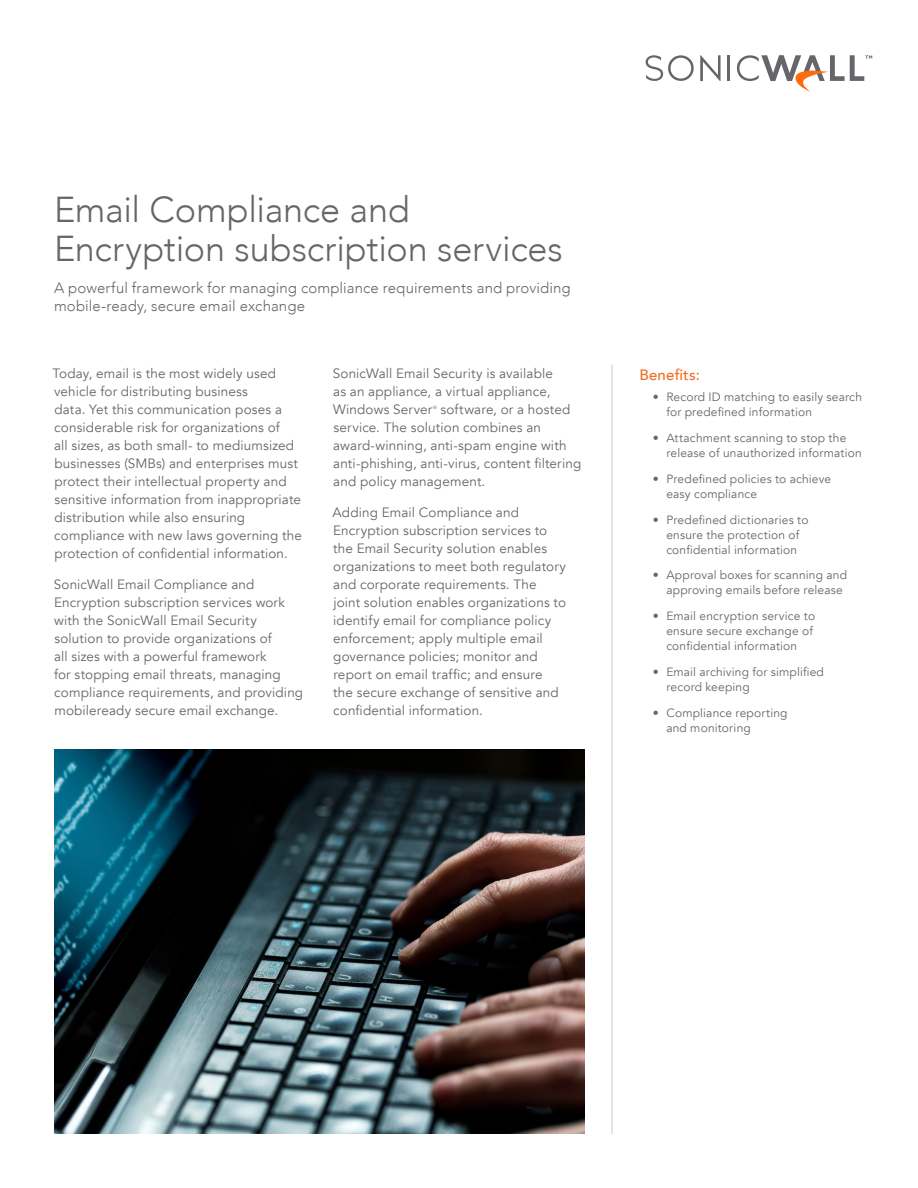
<style>
.page{position:relative;width:918px;height:1188px;background:#fff}
.page>*{position:absolute;margin:0;border:0;box-sizing:border-box;transform-origin:0 0}
.t1{font:300 36px/39px "Avenir";letter-spacing:-.005em;color:#65666a}
.t2{font:300 15px/18px "Avenir";letter-spacing:.01em;color:#65666a}
.t3{font:500 15px "Avenir";letter-spacing:.015em;color:#f26d21}
.t4{font:13.5px/18px "Avenir";letter-spacing:.01em;color:#65666a}
.t5{font:12px/15px "Avenir";letter-spacing:.015em;color:#65666a}
.t6{font:4.8px "Avenir";color:#65666a}
</style>
<div class="page">
<svg style="left:700px;top:55px;width:21px;height:26px"></svg>
<hr style="left:728px;top:55px;width:2px;height:26px;background:#65656a">
<svg style="left:646px;top:55px;width:48px;height:26px"></svg>
<svg style="left:737px;top:55px;width:135px;height:37px"></svg>
<hr style="left:612px;top:364px;width:1px;height:770px;background:#c9c9cb">
<img style="left:54px;top:749px;width:531px;height:385px">
<h1 class="t1" style="left:54px;top:191px;width:510px">Email Compliance and<br>Encryption subscription services</h1>
<p class="t2" style="left:54px;top:278px;width:518px">A powerful framework for managing compliance requirements and providing mobile-ready, secure email exchange</p>
<p class="t4" style="left:52px;top:365px;width:251px">Today, email is the most widely used vehicle for distributing business<br>data. Yet this communication poses a considerable risk for organizations of<br>all sizes, as both small- to mediumsized businesses (SMBs) and enterprises must protect their intellectual property and sensitive information from inappropriate distribution while also ensuring compliance with new laws governing the protection of confidential information.</p>
<p class="t4" style="left:54px;top:576px;width:251px">SonicWall Email Compliance and Encryption subscription services work with the SonicWall Email Security solution to provide organizations of<br>all sizes with a powerful framework<br>for stopping email threats, managing compliance requirements, and providing mobileready secure email exchange.</p>
<p class="t4" style="left:333px;top:365px;width:222px">SonicWall Email Security is available as an appliance, a virtual appliance,<br>Windows Server</p>
<p class="t4" style="left:333px;top:401px;width:250px;text-indent:107px">software, or a hosted service. The solution combines an award-winning, anti-spam engine with anti-phishing, anti-virus, content filtering and policy management.</p>
<p class="t4" style="left:333px;top:504px;width:235px">Adding Email Compliance and Encryption subscription services to the Email Security solution enables organizations to meet both regulatory and corporate requirements. The joint solution enables organizations to identify email for compliance policy enforcement; apply multiple email governance policies; monitor and report on email traffic; and ensure<br>the secure exchange of sensitive and confidential information.</p>
<p class="t6" style="left:433px;top:404px;width:5px">®</p>
<p class="t3" style="left:639px;top:361px;width:62px">Benefits:</p>
<p class="t5" style="left:666px;top:390px;width:197px;text-indent:-14px">• Record ID matching to easily search for predefined information</p>
<p class="t5" style="left:666px;top:431px;width:197px;text-indent:-14px">• Attachment scanning to stop the release of unauthorized information</p>
<p class="t5" style="left:666px;top:471px;width:166px;text-indent:-14px">• Predefined policies to achieve easy compliance</p>
<p class="t5" style="left:653px;top:512px;width:157px;text-align:center">• Predefined dictionaries to ensure the protection of confidential information</p>
<p class="t5" style="left:666px;top:568px;width:182px;text-indent:-14px">• Approval boxes for scanning and approving emails before release</p>
<p class="t5" style="left:666px;top:609px;width:150px;text-indent:-14px">• Email encryption service to ensure secure exchange of confidential information</p>
<p class="t5" style="left:666px;top:665px;width:159px;text-indent:-14px">• Email archiving for simplified record keeping</p>
<p class="t5" style="left:666px;top:705px;width:123px;text-indent:-14px">• Compliance reporting and monitoring</p>
</div>
